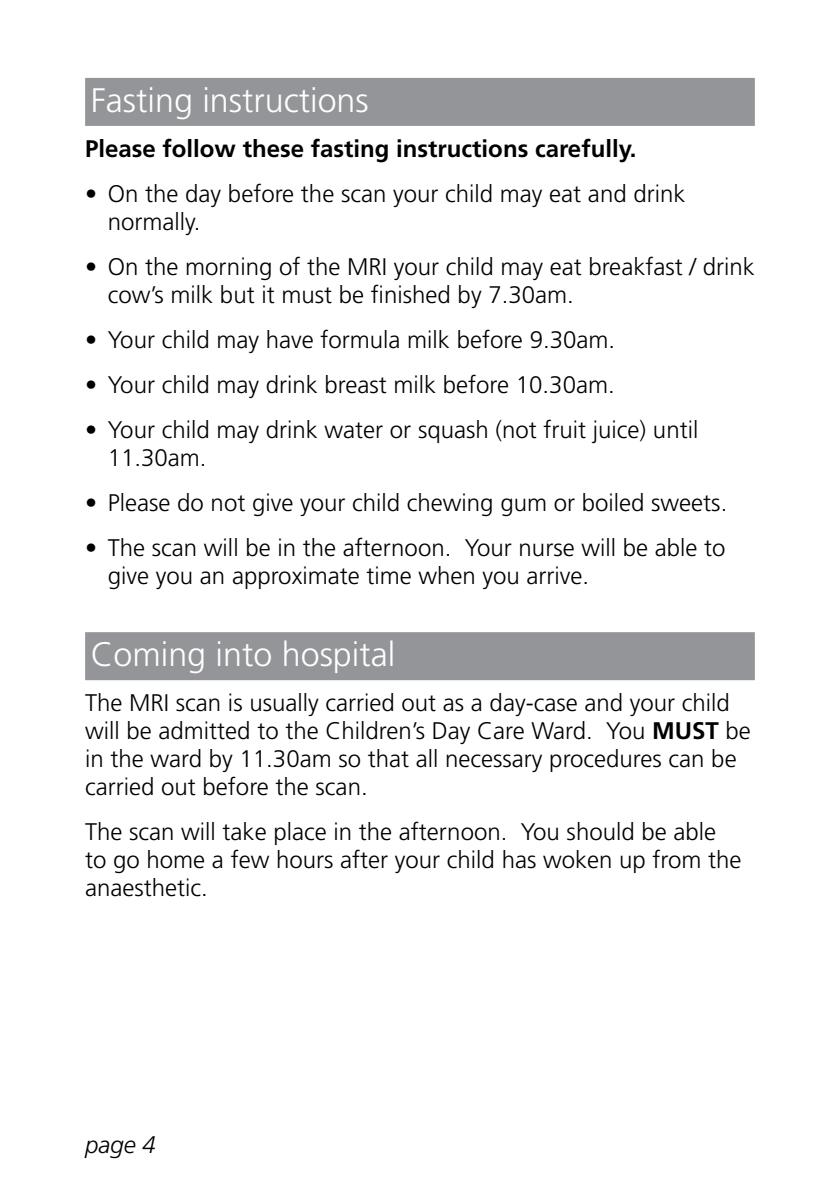
<style>
.page{position:relative;width:840px;height:1191px;background:#fff}
.page>*{position:absolute;margin:0;border:0;box-sizing:border-box;transform-origin:0 0}
.t1{font:300 34px "Frutiger";color:#fff}
.t2{font:300 24px/28px "Frutiger";color:#000}
.t3{font:700 24px "Frutiger";color:#000}
.t4{font:italic 300 24px "Frutiger";color:#000}
.s1{font-weight:700}
</style>
<div class="page">
<div style="left:85px;top:78px;width:669px;height:48px;background:#939598"></div>
<div style="left:85px;top:632px;width:669px;height:48px;background:#939598"></div>
<h1 class="t1" style="left:91px;top:81px;width:279px">Fasting instructions</h1>
<p class="t3" style="left:85px;top:134px;width:552px">Please follow these fasting instructions carefully.</p>
<p class="t2" style="left:108px;top:179px;width:578px;text-indent:-23px">• On the day before the scan your child may eat and drink normally.</p>
<p class="t2" style="left:108px;top:252px;width:648px;text-indent:-23px">• On the morning of the MRI your child may eat breakfast / drink cow’s milk but it must be finished by 7.30am.</p>
<p class="t2" style="left:85px;top:325px;width:531px">• Your child may have formula milk before 9.30am.</p>
<p class="t2" style="left:85px;top:370px;width:531px">• Your child may drink breast milk before 10.30am.</p>
<p class="t2" style="left:108px;top:415px;width:591px;text-indent:-23px">• Your child may drink water or squash (not fruit juice) until<br>11.30am.</p>
<p class="t2" style="left:85px;top:488px;width:643px">• Please do not give your child chewing gum or boiled sweets.</p>
<p class="t2" style="left:108px;top:533px;width:619px;text-indent:-23px">• The scan will be in the afternoon. Your nurse will be able to give you an approximate time when you arrive.</p>
<h1 class="t1" style="left:91px;top:635px;width:306px">Coming into hospital</h1>
<p class="t2" style="left:85px;top:688px;width:667px">The MRI scan is usually carried out as a day-case and your child will be admitted to the Children’s Day Care Ward. You <span class="s1">MUST</span> be in the ward by 11.30am so that all necessary procedures can be carried out before the scan.</p>
<p class="t2" style="left:85px;top:817px;width:657px">The scan will take place in the afternoon. You should be able to go home a few hours after your child has woken up from the anaesthetic.</p>
<p class="t4" style="left:85px;top:1131px;width:72px">page 4</p>
</div>
